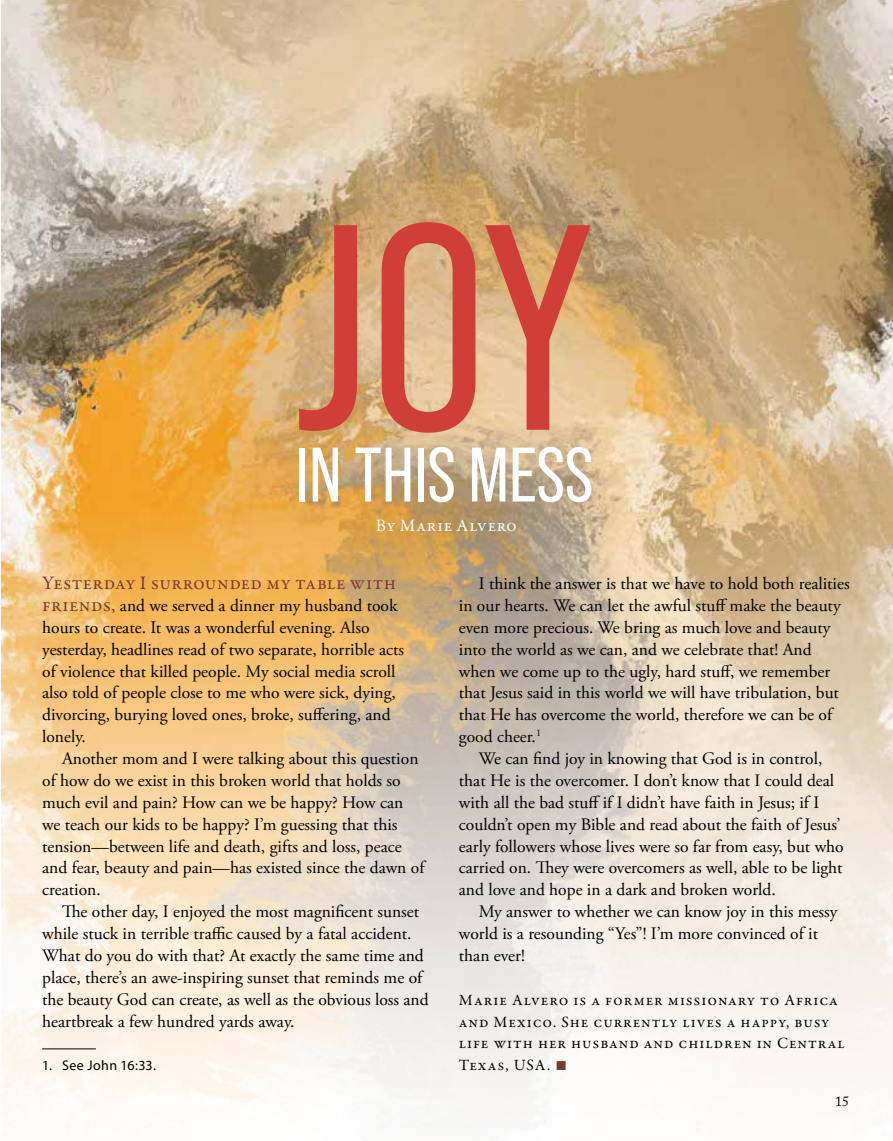
<style>
.page{position:relative;width:893px;height:1141px;background:#fff}
.page>*{position:absolute;margin:0;border:0;box-sizing:border-box;transform-origin:0 0}
.t1{font:292.25px "Bebas Neue Pro";color:#cf3e39}
.t2{font:77px "Bebas Neue Pro";color:#fff}
.t3{font:19.25px "Garamond Premr Pro";letter-spacing:.015em;color:#7c3832}
.t4{font:17.5px/21.9px "Adobe Garamond Pro";color:#000}
.t5{font:17.5px "Garamond Premr Pro";letter-spacing:.045em;color:#fff}
.t6{font:15.75px/21.9px "Garamond Premr Pro";letter-spacing:.06em;color:#000}
.t7{font:14px "Myriad Pro";letter-spacing:.03em;color:#000}
.t8{font:14px "Adobe Caslon Pro";color:#000}
.s1{font-family:"Garamond Premr Pro";font-size:19.25px;color:#7c3832}
.s2{font-family:"Arial";font-size:19.25px;color:#7c3832}
</style>
<div class="page">
<img style="left:1px;top:0;width:892px;height:1134px">
<hr style="left:42px;top:1048px;width:54px;height:1px;background:#000">
<h1 class="t1" style="left:294px;top:164px;width:302px">JOY</h1>
<h2 class="t2" style="left:296px;top:431px;width:299px">IN THIS MESS</h2>
<p class="t5" style="left:376px;top:515px;width:143px">By Marie Alvero</p>
<p class="t3" style="left:42px;top:571px;width:355px">Yesterday I surrounded my table with</p>
<p class="t4" style="left:42px;top:595px;width:364px"><span class="s1">friends,</span> and we served a dinner my husband took hours to create. It was a wonderful evening. Also yesterday, headlines read of two separate, horrible acts of violence that killed people. My social media scroll also told of people close to me who were sick, dying, divorcing, burying loved ones, broke, suffering, and lonely.</p>
<p class="t4" style="left:42px;top:748px;width:384px;text-indent:20px">Another mom and I were talking about this question of how do we exist in this broken world that holds so much evil and pain? How can we be happy? How can we teach our kids to be happy? I’m guessing that this tension—between life and death, gifts and loss, peace and fear, beauty and pain—has existed since the dawn of creation.</p>
<p class="t4" style="left:42px;top:901px;width:388px;text-indent:20px">The other day, I enjoyed the most magnificent sunset while stuck in terrible traffic caused by a fatal accident.<br>What do you do with that? At exactly the same time and place, there’s an awe-inspiring sunset that reminds me of the beauty God can create, as well as the obvious loss and heartbreak a few hundred yards away.</p>
<p class="t7" style="left:42px;top:1057px;width:115px">1. See John 16:33.</p>
<p class="t4" style="left:479px;top:573px;width:372px">I think the answer is that we have to hold both realities</p>
<p class="t4" style="left:459px;top:595px;width:383px">in our hearts. We can let the awful stuff make the beauty</p>
<p class="t4" style="left:459px;top:617px;width:373px">even more precious. We bring as much love and beauty</p>
<p class="t4" style="left:459px;top:639px;width:354px">into the world as we can, and we celebrate that! And</p>
<p class="t4" style="left:459px;top:661px;width:373px">when we come up to the ugly, hard stuff, we remember</p>
<p class="t4" style="left:459px;top:683px;width:382px">that Jesus said in this world we will have tribulation, but</p>
<p class="t4" style="left:459px;top:704px;width:375px">that He has overcome the world, therefore we can be of</p>
<p class="t4" style="left:459px;top:726px;width:84px">good cheer.<sup>1</sup></p>
<p class="t4" style="left:479px;top:748px;width:345px">We can find joy in knowing that God is in control,</p>
<p class="t4" style="left:459px;top:770px;width:377px">that He is the overcomer. I don’t know that I could deal</p>
<p class="t4" style="left:459px;top:792px;width:362px">with all the bad stuff if I didn’t have faith in Jesus; if I</p>
<p class="t4" style="left:459px;top:814px;width:383px">couldn’t open my Bible and read about the faith of Jesus’</p>
<p class="t4" style="left:459px;top:836px;width:386px">early followers whose lives were so far from easy, but who</p>
<p class="t4" style="left:459px;top:858px;width:385px">carried on. They were overcomers as well, able to be light</p>
<p class="t4" style="left:459px;top:879px;width:318px">and love and hope in a dark and broken world.</p>
<p class="t4" style="left:479px;top:901px;width:360px">My answer to whether we can know joy in this messy</p>
<p class="t4" style="left:459px;top:923px;width:361px">world is a resounding “Yes”! I’m more convinced of it</p>
<p class="t4" style="left:459px;top:945px;width:67px">than ever!</p>
<p class="t6" style="left:459px;top:989px;width:387px">Marie Alvero is a former missionary to Africa and Mexico. She currently lives a happy, busy life with her husband and children in Central Texas, USA. <span class="s2">■</span></p>
<p class="t8" style="left:835px;top:1093px;width:15px">15</p>
</div>
